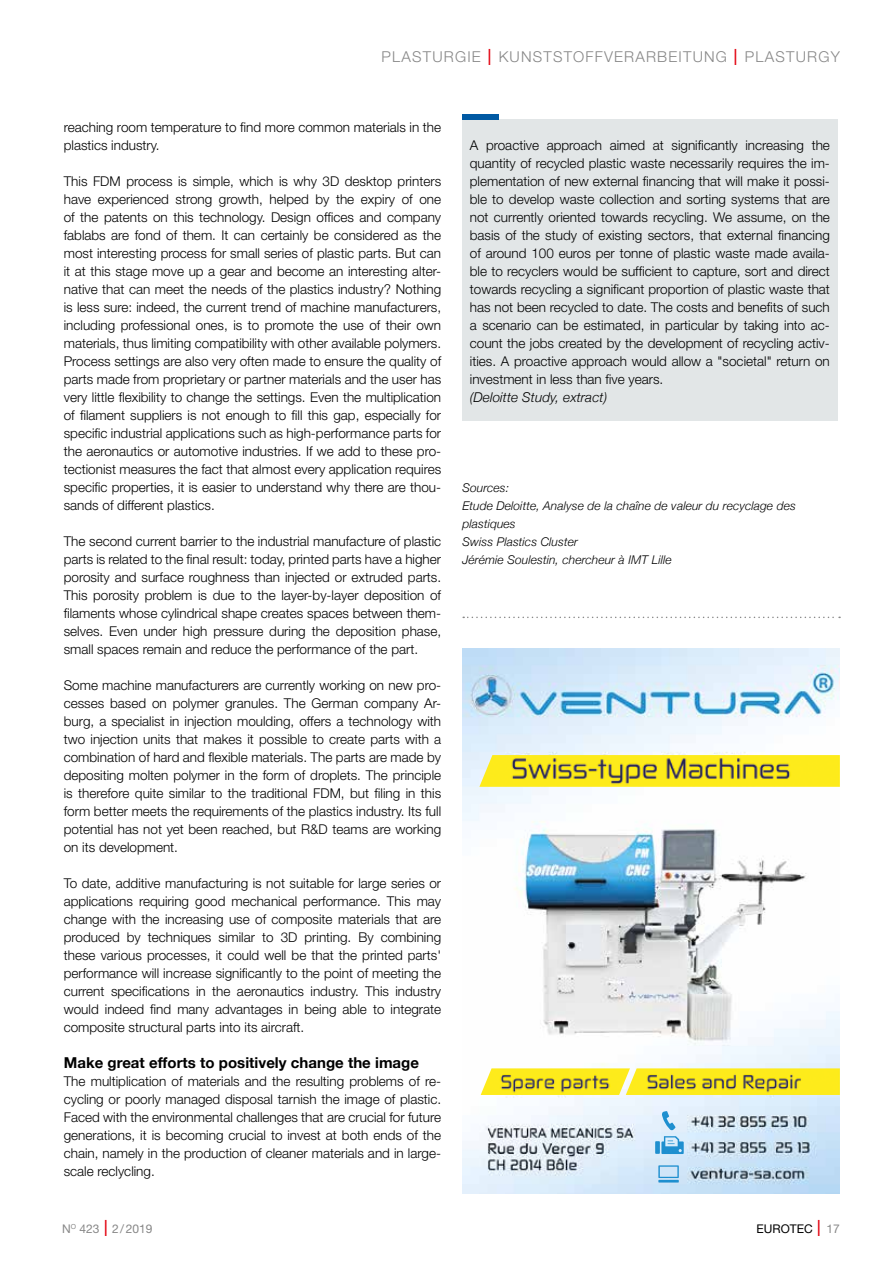
<style>
.page{position:relative;width:893px;height:1263px;background:#fff}
.page>*{position:absolute;margin:0;border:0;box-sizing:border-box;transform-origin:0 0}
.t1{font:300 15px "Helvetica Neue";letter-spacing:.08em;color:#878787}
.t2{font:700 15px "Helvetica Neue";color:#000}
.t3{font:300 13.5px/18px "Helvetica Neue";color:#000;text-align:justify}
.t4{font:italic 300 13.5px "Helvetica Neue";letter-spacing:.01em;color:#000}
.t5{font:italic 300 12px/18px "Helvetica Neue";letter-spacing:.01em;color:#000}
.t6{font:12px "Helvetica Neue";color:#878787}
.t7{font:12px "Helvetica Neue";color:#000}
.s1{font-stretch:condensed;font-size:22.5px;color:#e30613}
.s2{font-weight:300;font-stretch:condensed;font-size:22.5px;color:#e30613}
.s3{color:#878787}
</style>
<div class="page">
<img style="left:462px;top:648px;width:378px;height:546px">
<img style="left:479px;top:755px;width:361px;height:32px">
<img style="left:662px;top:1111px;width:13px;height:19px">
<img style="left:658px;top:1165px;width:21px;height:17px">
<img style="left:655px;top:1136px;width:29px;height:18px">
<img style="left:481px;top:1068px;width:359px;height:27px">
<div style="left:462px;top:119px;width:376px;height:301px;background:#e2e6e7"></div>
<div style="left:462px;top:114px;width:37px;height:6px;background:#0059a3"></div>
<svg style="left:463px;top:617px;width:377px;height:1px"></svg>
<p class="t1" style="left:382px;top:47px;width:460px">PLASTURGIE <span class="s1">I</span> KUNSTSTOFFVERARBEITUNG <span class="s1">I</span> PLASTURGY</p>
<p class="t3" style="left:64px;top:118px;width:379px">reaching room temperature to find more common materials in the plastics industry.</p>
<p class="t3" style="left:64px;top:172px;width:379px">This FDM process is simple, which is why 3D desktop printers have experienced strong growth, helped by the expiry of one of the patents on this technology. Design offices and company fablabs are fond of them. It can certainly be considered as the most interesting process for small series of plastic parts. But can it at this stage move up a gear and become an interesting alter&shy;native that can meet the needs of the plastics industry? Nothing is less sure: indeed, the current trend of machine manufacturers, including professional ones, is to promote the use of their own materials, thus limiting compatibility with other available polymers.<br>Process settings are also very often made to ensure the quality of parts made from proprietary or partner materials and the user has very little flexibility to change the settings. Even the multiplication of filament suppliers is not enough to fill this gap, especially for specific industrial applications such as high-performance parts for the aeronautics or automotive industries. If we add to these pro&shy;tectionist measures the fact that almost every application requires specific properties, it is easier to understand why there are thou&shy;sands of different plastics.</p>
<p class="t3" style="left:64px;top:532px;width:379px">The second current barrier to the industrial manufacture of plastic parts is related to the final result: today, printed parts have a higher porosity and surface roughness than injected or extruded parts.<br>This porosity problem is due to the layer-by-layer deposition of filaments whose cylindrical shape creates spaces between them&shy;selves. Even under high pressure during the deposition phase, small spaces remain and reduce the performance of the part.</p>
<p class="t3" style="left:64px;top:676px;width:379px">Some machine manufacturers are currently working on new pro&shy;cesses based on polymer granules. The German company Ar&shy;burg, a specialist in injection moulding, offers a technology with two injection units that makes it possible to create parts with a combination of hard and flexible materials. The parts are made by depositing molten polymer in the form of droplets. The principle is therefore quite similar to the traditional FDM, but filing in this form better meets the requirements of the plastics industry. Its full potential has not yet been reached, but R&amp;D teams are working on its development.</p>
<p class="t3" style="left:64px;top:874px;width:379px">To date, additive manufacturing is not suitable for large series or applications requiring good mechanical performance. This may change with the increasing use of composite materials that are produced by techniques similar to 3D printing. By combining these various processes, it could well be that the printed parts' performance will increase significantly to the point of meeting the current specifications in the aeronautics industry. This industry would indeed find many advantages in being able to integrate composite structural parts into its aircraft.</p>
<p class="t2" style="left:64px;top:1051px;width:357px">Make great efforts to positively change the image</p>
<p class="t3" style="left:64px;top:1072px;width:379px">The multiplication of materials and the resulting problems of re&shy;cycling or poorly managed disposal tarnish the image of plastic.<br>Faced with the environmental challenges that are crucial for future generations, it is becoming crucial to invest at both ends of the chain, namely in the production of cleaner materials and in large&shy;scale reclycling.</p>
<p class="t3" style="left:470px;top:136px;width:362px">A proactive approach aimed at significantly increasing the quantity of recycled plastic waste necessarily requires the im&shy;plementation of new external financing that will make it possi&shy;ble to develop waste collection and sorting systems that are not currently oriented towards recycling. We assume, on the basis of the study of existing sectors, that external financing of around 100 euros per tonne of plastic waste made availa&shy;ble to recyclers would be sufficient to capture, sort and direct towards recycling a significant proportion of plastic waste that has not been recycled to date. The costs and benefits of such a scenario can be estimated, in particular by taking into ac&shy;count the jobs created by the development of recycling activ&shy;ities. A proactive approach would allow a "societal" return on investment in less than five years.</p>
<p class="t4" style="left:470px;top:386px;width:139px">(Deloitte Study, extract)</p>
<p class="t5" style="left:462px;top:478px;width:335px">Sources:<br>Etude Deloitte, Analyse de la chaîne de valeur du recyclage des plastiques<br>Swiss Plastics Cluster<br>Jérémie Soulestin, chercheur à IMT Lille</p>
<p class="t6" style="left:62px;top:1221px;width:92px">N<sup>O</sup> 423 <span class="s2">I</span> 2/2019</p>
<p class="t7" style="left:756px;top:1221px;width:85px">EUROTEC <span class="s2">I</span> <span class="s3">17</span></p>
</div>
